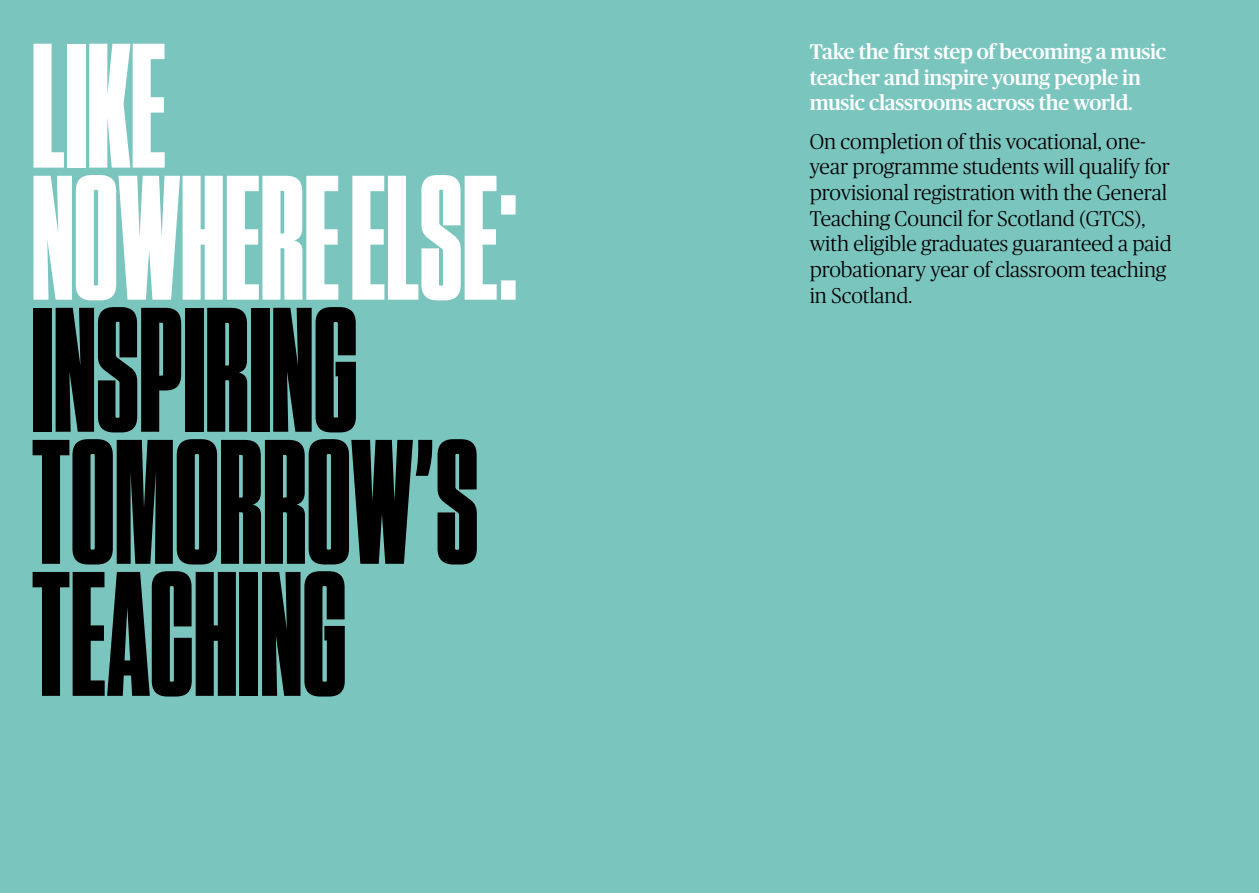
<style>
.page{position:relative;width:1259px;height:893px;background:#7bc5bf}
.page>*{position:absolute;margin:0;border:0;box-sizing:border-box;transform-origin:0 0}
.t1{font:900 177px/132px "Tungsten Compressed";letter-spacing:.005em;color:#000}
.t2{font:900 177px/132px "Tungsten Compressed";letter-spacing:.005em;color:#fff}
.t3{font:300 21.45px/25.7px "Publico";color:#000}
.t4{font:500 21.15px/25.3px "Publico";letter-spacing:-.015em;color:#fff}
</style>
<div class="page">
<h1 class="t2" style="left:32px;top:46px;width:488px">LIKE<br>NOWHERE ELSE:</h1>
<h1 class="t1" style="left:32px;top:310px;width:448px">INSPIRING<br>TOMORROW’S<br>TEACHING</h1>
<p class="t4" style="left:809px;top:39px;width:358px">Take the first step of becoming a music teacher and inspire young people in music classrooms across the world.</p>
<p class="t3" style="left:809px;top:128px;width:363px">On completion of this vocational, one&shy;year programme students will qualify for provisional registration with the General Teaching Council for Scotland (GTCS), with eligible graduates guaranteed a paid probationary year of classroom teaching in Scotland.</p>
</div>
